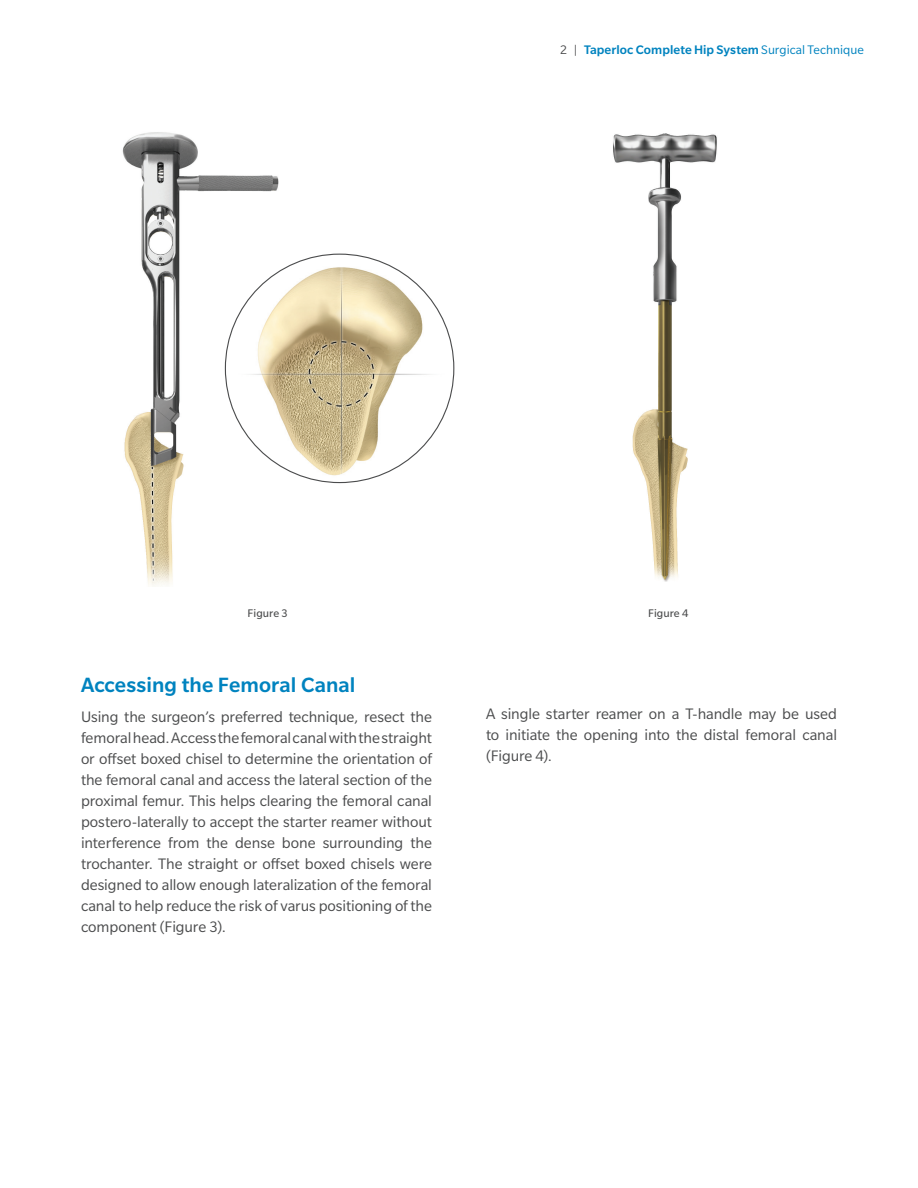
<style>
.page{position:relative;width:918px;height:1188px;background:#fff}
.page>*{position:absolute;margin:0;border:0;box-sizing:border-box;transform-origin:0 0}
.t1{font:500 22.5px "Slate Pro";letter-spacing:.005em;color:#0083bf}
.t2{font:16.5px/21px "Slate Pro";letter-spacing:-.005em;color:#4b4c4d;text-align:justify}
.t3{font:500 13.5px "Slate Pro";letter-spacing:.005em;color:#0083bf}
.t4{font:12px "Slate Pro";letter-spacing:.005em;color:#4b4c4d}
.s1{font-weight:400;color:#4b4c4d}
.s2{font-weight:400}
</style>
<div class="page">
<img style="left:122px;top:132px;width:157px;height:454px">
<img style="left:613px;top:133px;width:104px;height:448px">
<img style="left:225px;top:256px;width:221px;height:221px">
<p class="t3" style="left:560px;top:42px;width:305px"><span class="s1">2 |</span> Taperloc Complete Hip System <span class="s2">Surgical Technique</span></p>
<p class="t4" style="left:248px;top:607px;width:42px">Figure 3</p>
<p class="t4" style="left:648px;top:607px;width:42px">Figure 4</p>
<p class="t1" style="left:81px;top:673px;width:276px">Accessing the Femoral Canal</p>
<p class="t2" style="left:81px;top:706px;width:353px">Using the surgeon’s preferred technique, resect the femoral head. Access the femoral canal with the straight or offset boxed chisel to determine the orientation of the femoral canal and access the lateral section of the proximal femur. This helps clearing the femoral canal postero-laterally to accept the starter reamer without interference from the dense bone surrounding the trochanter. The straight or offset boxed chisels were designed to allow enough lateralization of the femoral canal to help reduce the risk of varus positioning of the component (Figure 3).</p>
<p class="t2" style="left:486px;top:703px;width:353px">A single starter reamer on a T-handle may be used to initiate the opening into the distal femoral canal (Figure 4).</p>
</div>
